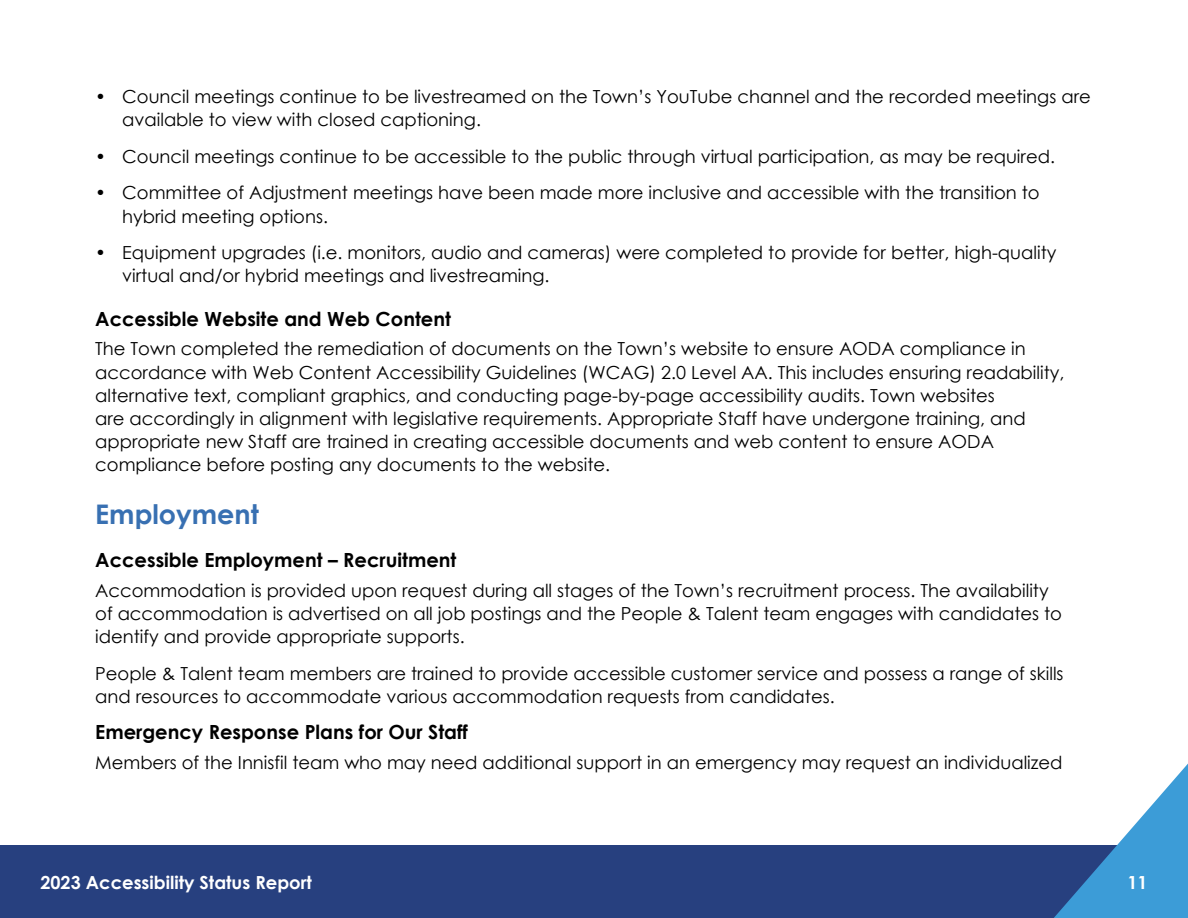
<style>
.page{position:relative;width:1188px;height:918px;background:#fff}
.page>*{position:absolute;margin:0;border:0;box-sizing:border-box;transform-origin:0 0}
.t1{font:700 27px "Century Gothic";color:#3870b2}
.Heading__H3{font:700 19.5px "Century Gothic";color:#000}
.t2{font:18px/23.1px "Century Gothic";color:#000}
.t3{font:700 18px "Century Gothic";color:#fff}
</style>
<div class="page">
<div style="left:0;top:846px;width:1188px;height:72px;background:#27407f"></div>
<svg style="left:1054px;top:764px;width:134px;height:154px"></svg>
<p class="t2" style="left:122px;top:85px;width:970px;text-indent:-27px">• Council meetings continue to be livestreamed on the Town’s YouTube channel and the recorded meetings are available to view with closed captioning.</p>
<p class="t2" style="left:95px;top:145px;width:961px">• Council meetings continue to be accessible to the public through virtual participation, as may be required.</p>
<p class="t2" style="left:122px;top:181px;width:919px;text-indent:-27px">• Committee of Adjustment meetings have been made more inclusive and accessible with the transition to hybrid meeting options.</p>
<p class="t2" style="left:122px;top:241px;width:936px;text-indent:-27px">• Equipment upgrades (i.e. monitors, audio and cameras) were completed to provide for better, high-quality virtual and/or hybrid meetings and livestreaming.</p>
<h3 class="Heading__H3" style="left:95px;top:304px;width:357px">Accessible Website and Web Content</h3>
<p class="t2" style="left:95px;top:337px;width:971px">The Town completed the remediation of documents on the Town’s website to ensure AODA compliance in accordance with Web Content Accessibility Guidelines (WCAG) 2.0 Level AA. This includes ensuring readability, alternative text, compliant graphics, and conducting page-by-page accessibility audits. Town websites<br>are accordingly in alignment with legislative requirements. Appropriate Staff have undergone training, and appropriate new Staff are trained in creating accessible documents and web content to ensure AODA compliance before posting any documents to the website.</p>
<h2 class="t1" style="left:95px;top:493px;width:165px">Employment</h2>
<h3 class="Heading__H3" style="left:95px;top:545px;width:363px">Accessible Employment – Recruitment</h3>
<p class="t2" style="left:95px;top:578px;width:968px">Accommodation is provided upon request during all stages of the Town’s recruitment process. The availability of accommodation is advertised on all job postings and the People &amp; Talent team engages with candidates to identify and provide appropriate supports.</p>
<p class="t2" style="left:95px;top:661px;width:970px">People &amp; Talent team members are trained to provide accessible customer service and possess a range of skills and resources to accommodate various accommodation requests from candidates.</p>
<h3 class="Heading__H3" style="left:95px;top:717px;width:374px">Emergency Response Plans for Our Staff</h3>
<p class="t2" style="left:95px;top:751px;width:969px">Members of the Innisfil team who may need additional support in an emergency may request an individualized</p>
<p class="t3" style="left:41px;top:868px;width:273px">2023 Accessibility Status Report</p>
<p class="t3" style="left:1127px;top:868px;width:22px">11</p>
</div>
